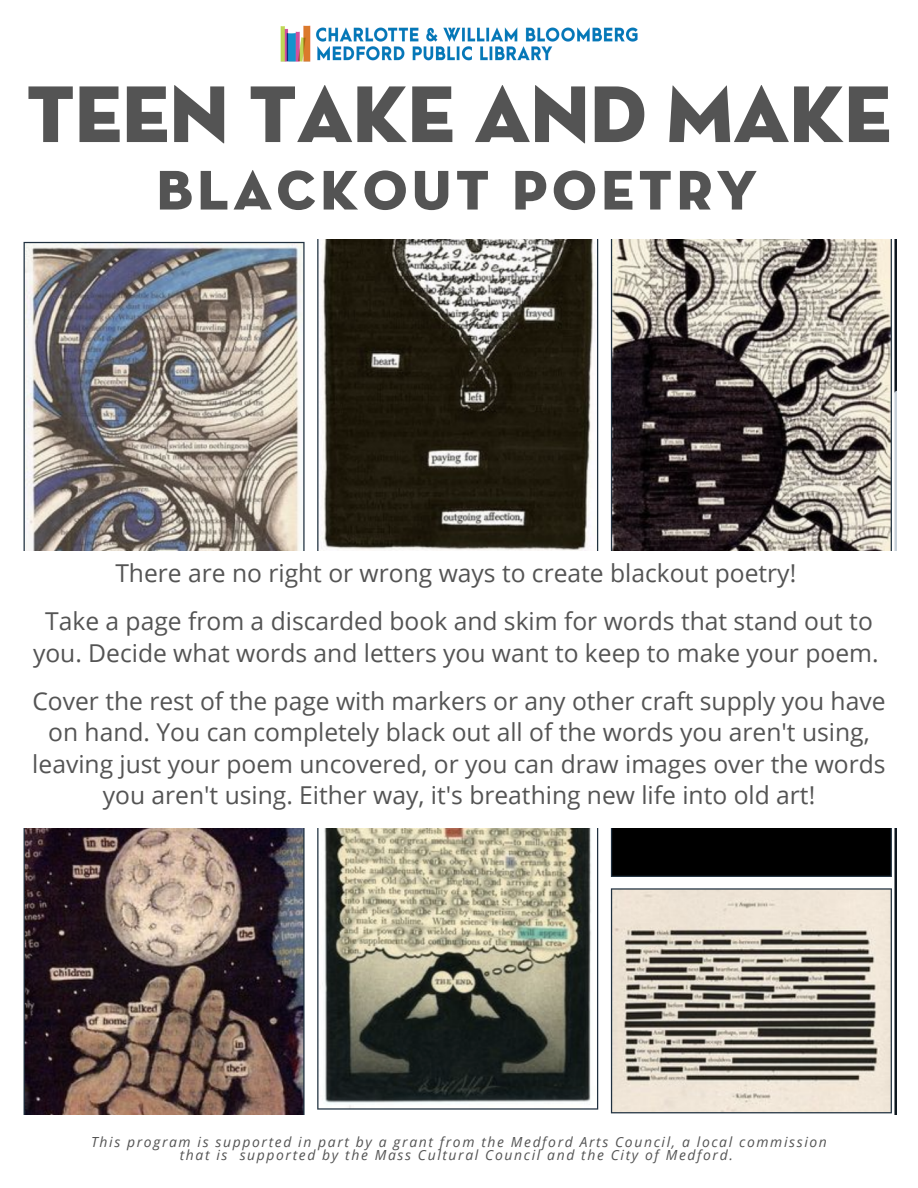
<style>
.page{position:relative;width:918px;height:1188px;background:#fff}
.page>*{position:absolute;margin:0;border:0;box-sizing:border-box;transform-origin:0 0}
.t1{font:81.75px "Neutraface Display Titling";color:#545454}
.t2{font:56.85px "Neutraface Display Titling";letter-spacing:.08em;color:#545454}
.t3{font:24.6px/48.3px "Open Sans";color:#545454;text-align:center}
.t4{font:italic 13.95px/13.5px "Open Sans";letter-spacing:.115em;color:#545454;text-align:center}
</style>
<div class="page">
<img style="left:280px;top:25px;width:358px;height:37px">
<img style="left:23px;top:239px;width:873px;height:312px">
<img style="left:23px;top:829px;width:873px;height:286px">
<h1 class="t1" style="left:27px;top:78px;width:866px">TEEN TAKE AND MAKE</h1>
<h2 class="t2" style="left:157px;top:165px;width:602px">BLACKOUT POETRY</h2>
<p class="t3" style="left:45px;top:548px;width:829px">There are no right or wrong ways to create blackout poetry!<br>Take a page from a discarded book and skim for words that stand out to</p>
<p class="t3" style="left:32px;top:628px;width:855px;text-align:left">you. Decide what words and letters you want to keep to make your poem.<br>Cover the rest of the page with markers or any other craft supply you have</p>
<p class="t3" style="left:32px;top:716px;width:855px;line-height:31.5px">on hand. You can completely black out all of the words you aren't using, leaving just your poem uncovered, or you can draw images over the words you aren't using. Either way, it's breathing new life into old art!</p>
<p class="t4" style="left:91px;top:1135px;width:737px">This program is supported in part by a grant from the Medford Arts Council, a local commission that is supported by the Mass Cultural Council and the City of Medford.</p>
</div>
